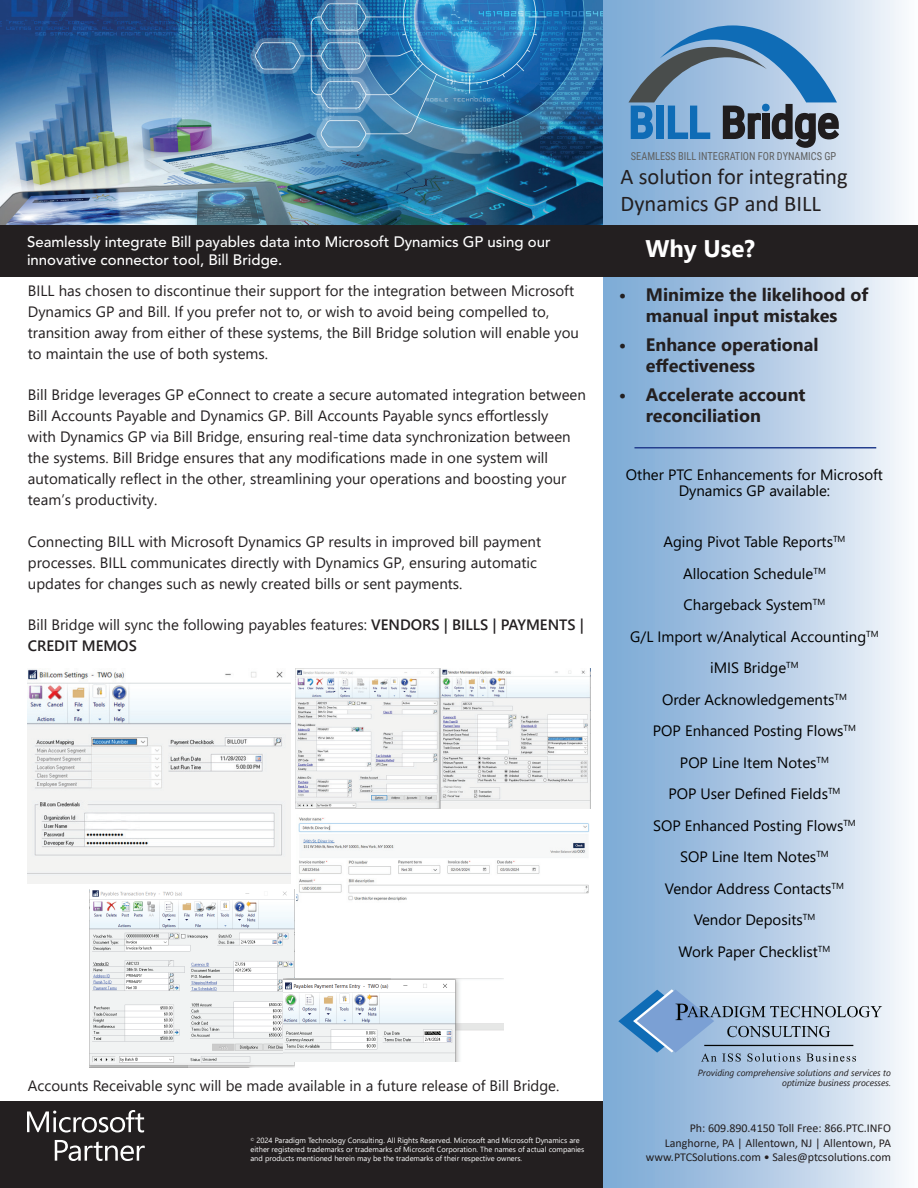
<style>
.page{position:relative;width:918px;height:1188px;background:#fff}
.page>*{position:absolute;margin:0;border:0;box-sizing:border-box;transform-origin:0 0}
.t1{font:700 24px "Segoe UI";color:#fff}
.t2{font:22.5px/27px "Calibri";color:#231f20}
.t3{font:700 18px/21.6px "Segoe UI";color:#231f20}
.t4{font:15px/21px "Segoe UI";color:#231f20}
.t5{font:15px/31.5px "Segoe UI";color:#000;text-align:center}
.t6{font:500 15px/18px "Avenir LT Pro";color:#fff}
.t7{font:12px/14.4px "Calibri";color:#231f20;text-align:right}
.t8{font:10.95px "Roboto Condensed";color:#5f6060;scale:.94 1}
.t9{font:italic 9px/9.9px "Segoe UI";color:#231f20;text-align:right}
.t10{font:7.5px/9px "Segoe UI";color:#fff}
.s1{font-weight:600}
</style>
<div class="page">
<div style="left:0;top:1102px;width:915px;height:86px;background:#231f20"></div>
<img style="left:1px;top:0;width:602px;height:225px">
<div style="left:603px;top:0;width:315px;height:1188px;background:linear-gradient(to right,#75a4d2,#f4f6fa)"></div>
<div style="left:0;top:225px;width:918px;height:51px;background:#231f20"></div>
<svg style="left:618px;top:989px;width:264px;height:73px;background:#9db8d4"></svg>
<hr style="left:705px;top:1045px;width:148px;height:1px;background:#040503">
<svg style="left:27px;top:1110px;width:117px;height:23px"></svg>
<svg style="left:55px;top:1140px;width:90px;height:21px"></svg>
<hr style="left:634px;top:447px;width:242px;height:1px;background:#253f8e">
<svg style="left:628px;top:25px;width:211px;height:123px;background:#769abb"></svg>
<img style="left:27px;top:669px;width:263px;height:214px">
<img style="left:296px;top:669px;width:294px;height:139px">
<img style="left:297px;top:817px;width:292px;height:84px">
<img style="left:89px;top:889px;width:205px;height:179px">
<img style="left:284px;top:978px;width:219px;height:83px">
<p class="t6" style="left:27px;top:233px;width:525px">Seamlessly integrate Bill payables data into Microsoft Dynamics GP using our innovative connector tool, Bill Bridge.</p>
<p class="t4" style="left:28px;top:279px;width:553px">BILL has chosen to discontinue their support for the integration between Microsoft Dynamics GP and Bill. If you prefer not to, or wish to avoid being compelled to, transition away from either of these systems, the Bill Bridge solution will enable you to maintain the use of both systems.</p>
<p class="t4" style="left:28px;top:383px;width:560px">Bill Bridge leverages GP eConnect to create a secure automated integration between Bill Accounts Payable and Dynamics GP. Bill Accounts Payable syncs effortlessly<br>with Dynamics GP via Bill Bridge, ensuring real-time data synchronization between the systems. Bill Bridge ensures that any modifications made in one system will automatically reflect in the other, streamlining your operations and boosting your team’s productivity.</p>
<p class="t4" style="left:28px;top:529px;width:515px">Connecting BILL with Microsoft Dynamics GP results in improved bill payment processes. BILL communicates directly with Dynamics GP, ensuring automatic updates for changes such as newly created bills or sent payments.</p>
<p class="t4" style="left:28px;top:613px;width:558px">Bill Bridge will sync the following payables features: <span class="s1">VENDORS | BILLS | PAYMENTS |<br>CREDIT MEMOS</span></p>
<p class="t8" style="left:631px;top:148px;width:220px">SEAMLESS BILL INTEGRATION FOR DYNAMICS GP</p>
<h2 class="t2" style="left:621px;top:163px;width:229px">A solution for integrating<br>Dynamics GP and BILL</h2>
<h1 class="t1" style="left:645px;top:226px;width:111px">Why Use?</h1>
<p class="t3" style="left:619px;top:282px;width:251px;text-align:center">• Minimize the likelihood of manual input mistakes</p>
<p class="t3" style="left:646px;top:332px;width:174px;text-indent:-27px">• Enhance operational effectiveness</p>
<p class="t3" style="left:646px;top:382px;width:161px;text-indent:-27px">• Accelerate account reconciliation</p>
<p class="t5" style="left:626px;top:465px;width:259px;line-height:16.5px">Other PTC Enhancements for Microsoft<br>Dynamics GP available:</p>
<p class="t5" style="left:630px;top:525px;width:250px">Aging Pivot Table Reports<sup>TM<br></sup>Allocation Schedule<sup>TM<br></sup>Chargeback System<sup>TM<br></sup>G/L Import w/Analytical Accounting<sup>TM </sup>iMIS Bridge<sup>TM<br></sup>Order Acknowledgements<sup>TM<br></sup>POP Enhanced Posting Flows<sup>TM<br></sup>POP Line Item Notes<sup>TM<br></sup>POP User Defined Fields<sup>TM<br></sup>SOP Enhanced Posting Flows<sup>TM<br></sup>SOP Line Item Notes<sup>TM<br></sup>Vendor Address Contacts<sup>TM<br></sup>Vendor Deposits<sup>TM<br></sup>Work Paper Checklist<sup>TM</sup></p>
<p class="t4" style="left:28px;top:1074px;width:533px">Accounts Receivable sync will be made available in a future release of Bill Bridge.</p>
<p class="t10" style="left:250px;top:1135px;width:335px"><sup>©</sup> 2024 Paradigm Technology Consulting. All Rights Reserved. Microsoft and Microsoft Dynamics are either registered trademarks or trademarks of Microsoft Corporation. The names of actual companies and products mentioned herein may be the trademarks of their respective owners.</p>
<p class="t9" style="left:698px;top:1066px;width:195px">Providing comprehensive solutions and services to optimize business processes.</p>
<p class="t7" style="left:646px;top:1121px;width:247px">Ph: 609.890.4150 Toll Free: 866.PTC.INFO<br>Langhorne, PA | Allentown, NJ | Allentown, PA www.PTCSolutions.com • Sales@ptcsolutions.com</p>
</div>
